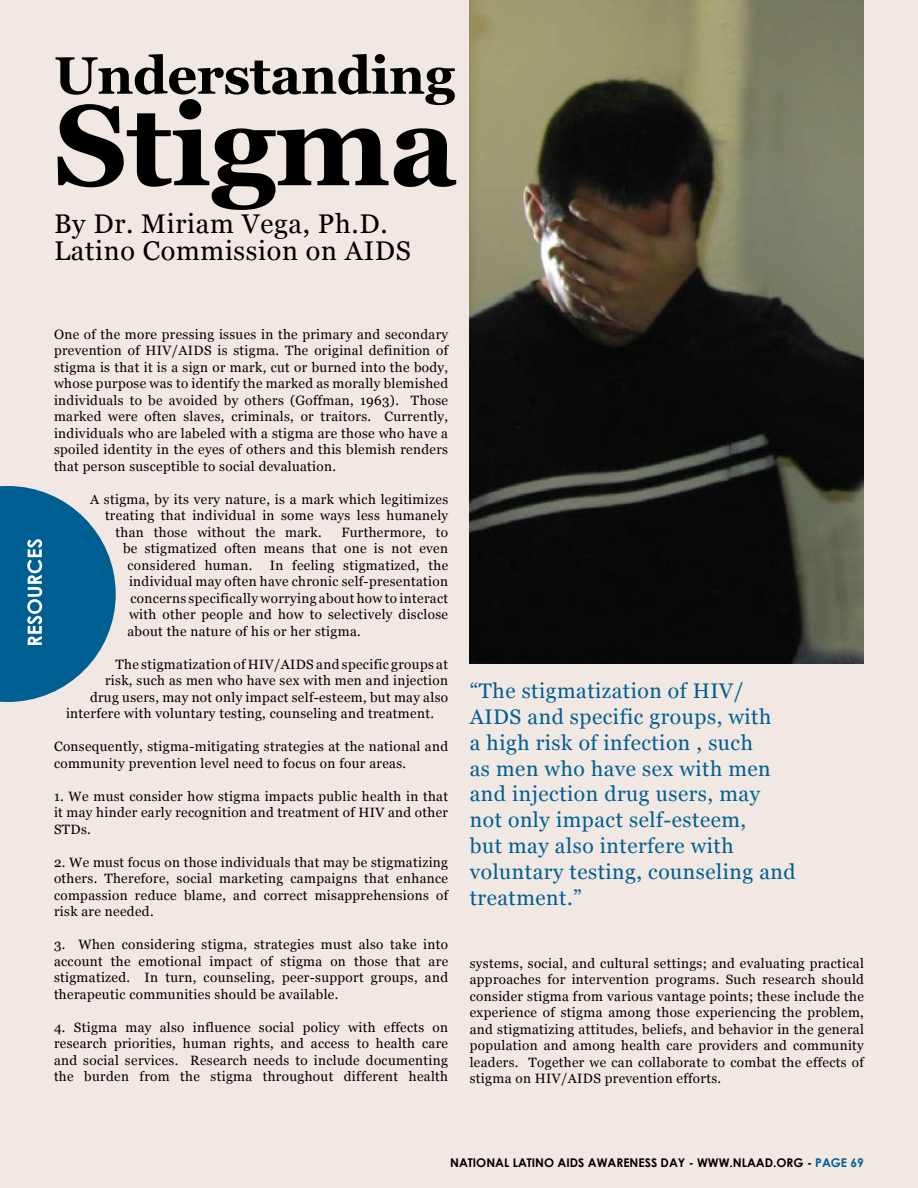
<style>
.page{position:relative;width:918px;height:1188px;background:#f1e7e3}
.page>*{position:absolute;margin:0;border:0;box-sizing:border-box;transform-origin:0 0}
.t1{font:700 114px "Georgia";letter-spacing:-.01em;color:#000}
.t2{font:700 52.5px "Georgia";letter-spacing:-.01em;color:#000}
.t3{font:27px/27px "Georgia";letter-spacing:.025em;color:#000}
.t4{font:21.15px/25.8px "Georgia";letter-spacing:.025em;color:#005f92}
.t5{font:13.5px/16.5px "Georgia";letter-spacing:.025em;color:#000;text-align:justify}
.t6{font:700 12px "Century Gothic";color:#000}
.s1{color:#005f92}
</style>
<div class="page">
<svg style="left:0;top:486px;width:116px;height:216px"></svg>
<img style="left:470px;top:0;width:394px;height:664px">
<h2 class="t2" style="left:54px;top:46px;width:402px">Understanding</h2>
<h1 class="t1" style="left:54px;top:81px;width:405px">Stigma</h1>
<h3 class="t3" style="left:54px;top:210px;width:358px">By Dr. Miriam Vega, Ph.D.<br>Latino Commission on AIDS</h3>
<p class="t5" style="left:54px;top:326px;width:396px">One of the more pressing issues in the primary and secondary prevention of HIV/AIDS is stigma. The original definition of stigma is that it is a sign or mark, cut or burned into the body, whose purpose was to identify the marked as morally blemished individuals to be avoided by others (Goffman, 1963). Those marked were often slaves, criminals, or traitors. Currently, individuals who are labeled with a stigma are those who have a spoiled identity in the eyes of others and this blemish renders that person susceptible to social devaluation.</p>
<p class="t5" style="left:90px;top:491px;width:360px">A stigma, by its very nature, is a mark which legitimizes</p>
<p class="t5" style="left:105px;top:507px;width:345px">treating that individual in some ways less humanely</p>
<p class="t5" style="left:116px;top:524px;width:208px">than those without the mark.</p>
<p class="t5" style="left:341px;top:524px;width:108px">Furthermore, to</p>
<p class="t5" style="left:123px;top:540px;width:327px">be stigmatized often means that one is not even</p>
<p class="t5" style="left:128px;top:557px;width:126px">considered human.</p>
<p class="t5" style="left:128px;top:557px;width:322px;text-indent:142px">In feeling stigmatized, the individual may often have chronic self-presentation concerns specifically worrying about how to interact with other people and how to selectively disclose about the nature of his or her stigma.</p>
<p class="t5" style="left:116px;top:656px;width:334px">The stigmatization of HIV/AIDS and specific groups at</p>
<p class="t5" style="left:105px;top:672px;width:345px">risk, such as men who have sex with men and injection</p>
<p class="t5" style="left:90px;top:689px;width:360px">drug users, may not only impact self-esteem, but may also</p>
<p class="t5" style="left:66px;top:705px;width:370px">interfere with voluntary testing, counseling and treatment.</p>
<p class="t5" style="left:54px;top:738px;width:396px">Consequently, stigma-mitigating strategies at the national and community prevention level need to focus on four areas.</p>
<p class="t5" style="left:54px;top:788px;width:396px">1. We must consider how stigma impacts public health in that it may hinder early recognition and treatment of HIV and other STDs.</p>
<p class="t5" style="left:54px;top:854px;width:396px">2. We must focus on those individuals that may be stigmatizing others. Therefore, social marketing campaigns that enhance compassion reduce blame, and correct misapprehensions of risk are needed.</p>
<p class="t5" style="left:54px;top:936px;width:396px">3. When considering stigma, strategies must also take into account the emotional impact of stigma on those that are stigmatized. In turn, counseling, peer-support groups, and therapeutic communities should be available.</p>
<p class="t5" style="left:54px;top:1019px;width:396px">4. Stigma may also influence social policy with effects on research priorities, human rights, and access to health care and social services. Research needs to include documenting the burden from the stigma throughout different health</p>
<p class="t4" style="left:470px;top:678px;width:327px">“The stigmatization of HIV/<br>AIDS and specific groups, with<br>a high risk of infection , such<br>as men who have sex with men and injection drug users, may not only impact self-esteem,<br>but may also interfere with voluntary testing, counseling and treatment.”</p>
<p class="t5" style="left:470px;top:955px;width:396px">systems, social, and cultural settings; and evaluating practical approaches for intervention programs. Such research should consider stigma from various vantage points; these include the experience of stigma among those experiencing the problem, and stigmatizing attitudes, beliefs, and behavior in the general population and among health care providers and community leaders. Together we can collaborate to combat the effects of stigma on HIV/AIDS prevention efforts.</p>
<p class="t6" style="left:450px;top:1155px;width:415px">NATIONAL LATINO AIDS AWARENESS DAY - WWW.NLAAD.ORG - <span class="s1">PAGE 69</span></p>
</div>
